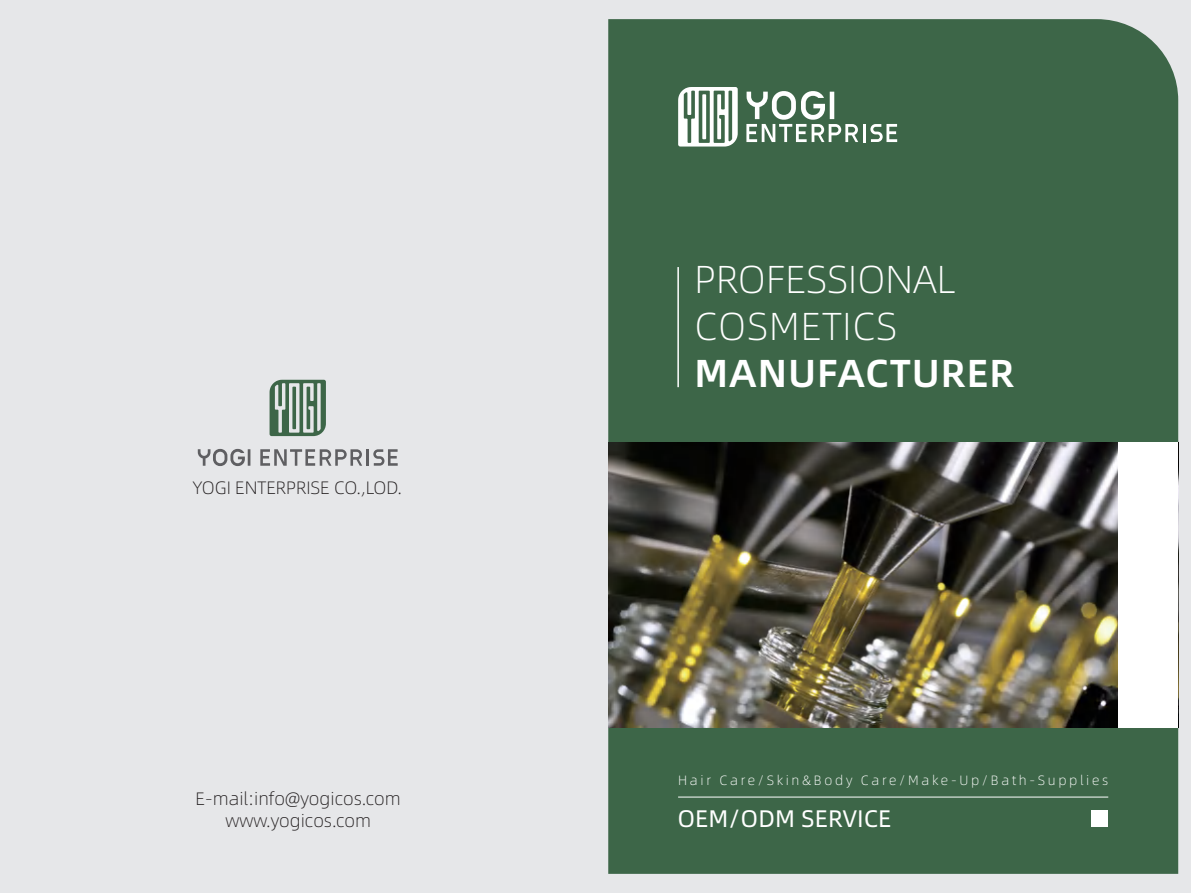
<style>
.page{position:relative;width:1191px;height:893px;background:#fff}
.page>*{position:absolute;margin:0;border:0;box-sizing:border-box;transform-origin:0 0}
.t1{font:39px/46.8px "Alibaba Pu Hui Ti L";color:#fff}
.t2{font:39px "Alibaba Pu Hui Ti M";letter-spacing:.025em;color:#fff}
.t3{font:24px "Alibaba Pu Hui Ti R";color:#fff}
.t4{font:18px/21.6px "Alibaba Pu Hui Ti L";color:#231f20;text-align:center}
.t5{font:13.5px "Alibaba Pu Hui Ti L";letter-spacing:.2em;color:#fff}
</style>
<div class="page">
<div style="left:595px;top:0;width:596px;height:893px;background:#e6e7e9"></div>
<div style="left:0;top:0;width:595px;height:893px;background:#e6e7e9"></div>
<div style="left:608px;top:19px;width:570px;height:855px;background:#3d6648"></div>
<div style="left:1091px;top:810px;width:17px;height:17px;background:#fff"></div>
<hr style="left:678px;top:797px;width:430px;height:1px;background:#fff">
<img style="left:608px;top:442px;width:510px;height:286px">
<svg style="left:269px;top:380px;width:57px;height:56px"></svg>
<svg style="left:292px;top:387px;width:4px;height:42px"></svg>
<hr style="left:366px;top:449px;width:3px;height:17px;background:#5f5f62">
<svg style="left:260px;top:449px;width:102px;height:17px"></svg>
<svg style="left:373px;top:449px;width:25px;height:17px"></svg>
<svg style="left:198px;top:449px;width:52px;height:17px"></svg>
<svg style="left:678px;top:87px;width:59px;height:60px;background:#afc0b4"></svg>
<svg style="left:702px;top:94px;width:4px;height:45px"></svg>
<hr style="left:862px;top:124px;width:3px;height:18px;background:#fff">
<svg style="left:870px;top:124px;width:27px;height:18px"></svg>
<svg style="left:746px;top:91px;width:112px;height:51px;background:#7b9782"></svg>
<div style="left:1118px;top:442px;width:60px;height:286px;background:#fff"></div>
<hr style="left:677px;top:267px;width:2px;height:120px;background:#fff">
<p class="t4" style="left:193px;top:476px;width:210px">YOGI ENTERPRISE CO.,LOD.</p>
<p class="t4" style="left:196px;top:787px;width:207px">E-mail:info@yogicos.com www.yogicos.com</p>
<h1 class="t1" style="left:694px;top:254px;width:262px">PROFESSIONAL<br>COSMETICS</h1>
<h1 class="t2" style="left:694px;top:343px;width:321px">MANUFACTURER</h1>
<p class="t5" style="left:678px;top:770px;width:432px">Hair Care/Skin&amp;Body Care/Make-Up/Bath-Supplies</p>
<h2 class="t3" style="left:677px;top:801px;width:216px">OEM/ODM SERVICE</h2>
</div>
